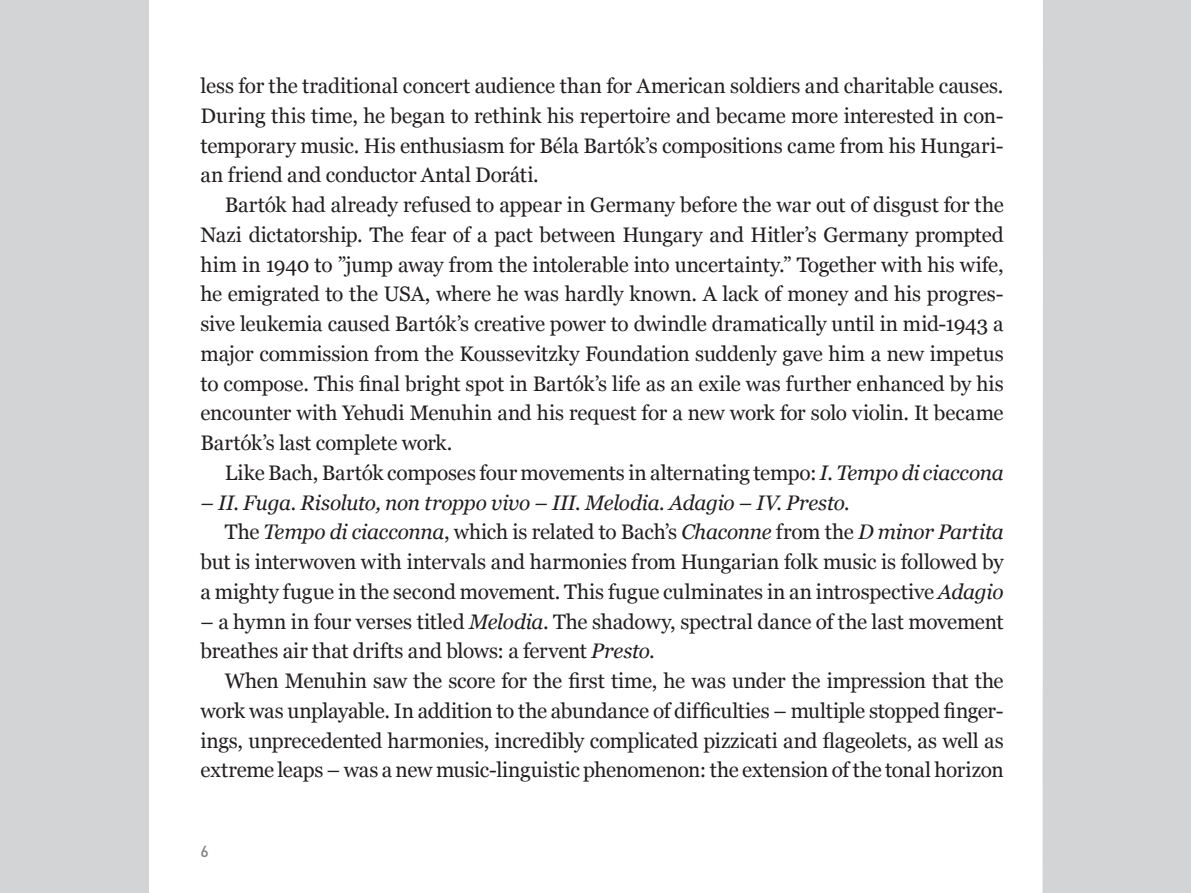
<style>
.page{position:relative;width:1191px;height:893px;background:#fff}
.page>*{position:absolute;margin:0;border:0;box-sizing:border-box;transform-origin:0 0}
.t1{font:21px/29.7px "Georgia";letter-spacing:-.01em;color:#231f20;text-align:justify}
.t2{font:italic 21px "Georgia";letter-spacing:-.015em;color:#231f20}
.t3{font:500 15.75px "DINOT";color:#808285}
.s1{font-style:italic}
.s2{font-style:normal}
</style>
<div class="page">
<div style="left:0;top:0;width:180px;height:893px;background:#d3d4d6"></div>
<div style="left:1022px;top:0;width:169px;height:893px;background:#d3d4d6"></div>
<div style="left:149px;top:0;width:893px;height:893px;background:#fff"></div>
<img style="left:1042px;top:0;width:1px;height:893px">
<p class="t1" style="left:200px;top:71px;width:804px">less for the traditional concert audience than for American soldiers and charitable causes.<br>During this time, he began to rethink his repertoire and became more interested in con&shy;temporary music. His enthusiasm for Béla Bartók’s compositions came from his Hungari&shy;an friend and conductor Antal Doráti.</p>
<p class="t1" style="left:200px;top:190px;width:804px;text-indent:24px">Bartók had already refused to appear in Germany before the war out of disgust for the Nazi dictatorship. The fear of a pact between Hungary and Hitler’s Germany prompted him in 1940 to ”jump away from the intolerable into uncertainty.” Together with his wife, he emigrated to the USA, where he was hardly known. A lack of money and his progres&shy;sive leukemia caused Bartók’s creative power to dwindle dramatically until in mid-1943 a major commission from the Koussevitzky Foundation suddenly gave him a new impetus to compose. This final bright spot in Bartók’s life as an exile was further enhanced by his encounter with Yehudi Menuhin and his request for a new work for solo violin. It became Bartók’s last complete work.</p>
<p class="t1" style="left:225px;top:458px;width:780px">Like Bach, Bartók composes four movements in alternating tempo: <span class="s1">I. Tempo di ciaccona</span></p>
<p class="t2" style="left:200px;top:489px;width:651px">– II. Fuga. Risoluto, non troppo vivo – III. Melodia. Adagio – IV. Presto.</p>
<p class="t2" style="left:225px;top:519px;width:780px"><span class="s2">The</span> Tempo di ciacconna<span class="s2">, which is related to Bach’s</span> Chaconne <span class="s2">from the</span> D minor Partita</p>
<p class="t1" style="left:200px;top:547px;width:804px">but is interwoven with intervals and harmonies from Hungarian folk music is followed by</p>
<p class="t1" style="left:200px;top:577px;width:804px">a mighty fugue in the second movement. This fugue culminates in an introspective <span class="s1">Adagio</span></p>
<p class="t1" style="left:200px;top:607px;width:804px">– a hymn in four verses titled <span class="s1">Melodia</span>. The shadowy, spectral dance of the last movement breathes air that drifts and blows: a fervent <span class="s1">Presto</span>.</p>
<p class="t1" style="left:200px;top:667px;width:804px;text-indent:24px">When Menuhin saw the score for the first time, he was under the impression that the work was unplayable. In addition to the abundance of difficulties – multiple stopped finger&shy;ings, unprecedented harmonies, incredibly complicated pizzicati and flageolets, as well as extreme leaps – was a new music-linguistic phenomenon: the extension of the tonal horizon</p>
<p class="t3" style="left:200px;top:841px;width:10px">6</p>
</div>
